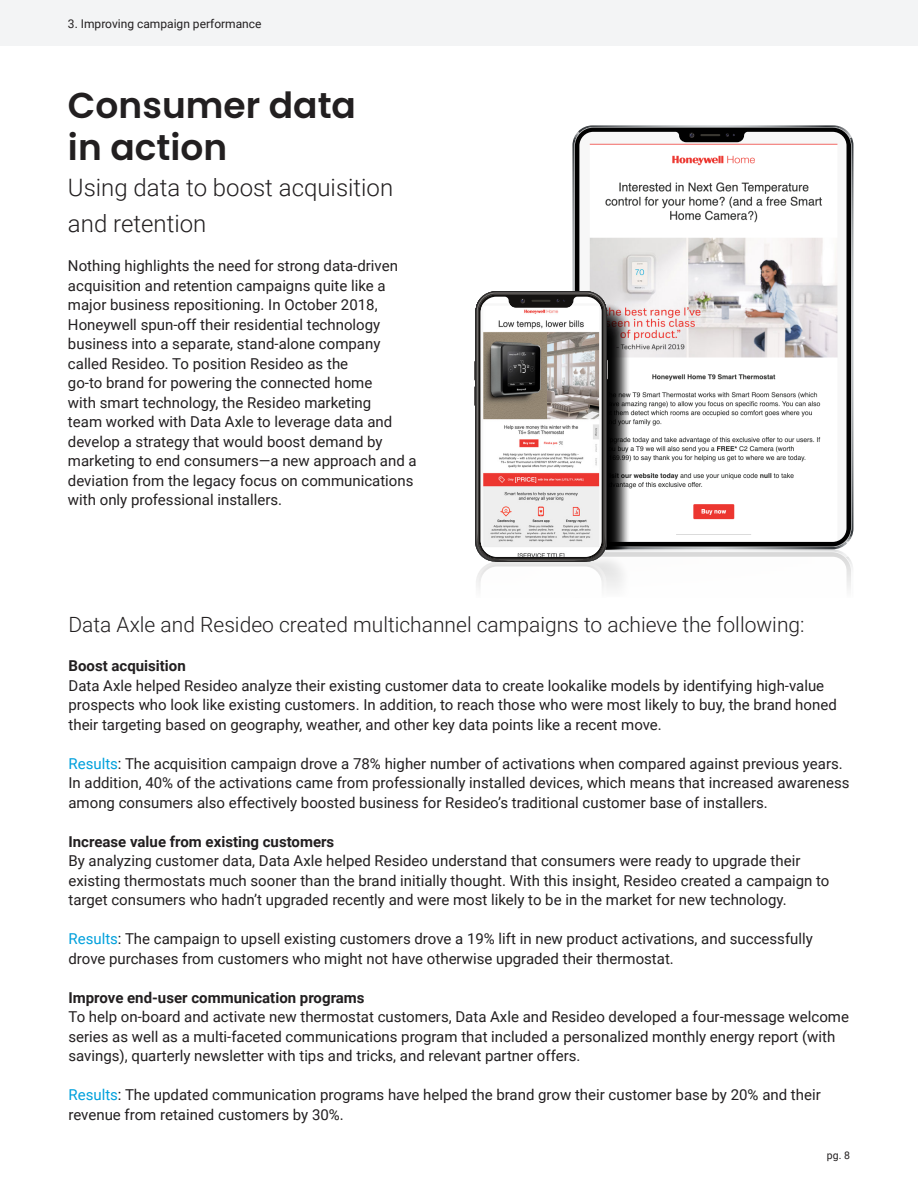
<style>
.page{position:relative;width:918px;height:1188px;background:#fff}
.page>*{position:absolute;margin:0;border:0;box-sizing:border-box;transform-origin:0 0}
.t1{font:600 36px/42px "Poppins";color:#221f20}
.t2{font:300 24px/36px "Roboto";color:#221f20}
.t3{font:300 21px "Roboto";color:#221f20}
.t4{font:15px/19.5px "Roboto";color:#221f20}
.t5{font:700 15px "Roboto";color:#221f20}
.t6{font:12px "Roboto";color:#221f20}
.t7{font:10.5px "Roboto";color:#221f20}
.s1{color:#00a0dc}
</style>
<div class="page">
<div style="left:0;top:0;width:918px;height:45px;background:#f3f4f5"></div>
<img style="left:579px;top:138px;width:268px;height:153px">
<svg style="left:578px;top:125px;width:274px;height:13px"></svg>
<hr style="left:700px;top:134px;width:20px;height:2px;background:#3a3832">
<svg style="left:474px;top:291px;width:379px;height:298px"></svg>
<p class="t6" style="left:68px;top:15px;width:195px">3. Improving campaign performance</p>
<h1 class="t1" style="left:68px;top:85px;width:290px">Consumer data in action</h1>
<h2 class="t2" style="left:68px;top:169px;width:327px">Using data to boost acquisition and retention</h2>
<p class="t4" style="left:68px;top:255px;width:350px">Nothing highlights the need for strong data-driven acquisition and retention campaigns quite like a major business repositioning. In October 2018, Honeywell spun-off their residential technology business into a separate, stand-alone company called Resideo. To position Resideo as the<br>go-to brand for powering the connected home<br>with smart technology, the Resideo marketing<br>team worked with Data Axle to leverage data and develop a strategy that would boost demand by marketing to end consumers—a new approach and a deviation from the legacy focus on communications with only professional installers.</p>
<h3 class="t3" style="left:69px;top:610px;width:738px">Data Axle and Resideo created multichannel campaigns to achieve the following:</h3>
<p class="t5" style="left:68px;top:655px;width:119px">Boost acquisition</p>
<p class="t4" style="left:68px;top:675px;width:770px">Data Axle helped Resideo analyze their existing customer data to create lookalike models by identifying high-value prospects who look like existing customers. In addition, to reach those who were most likely to buy, the brand honed their targeting based on geography, weather, and other key data points like a recent move.</p>
<p class="t4" style="left:68px;top:753px;width:783px"><span class="s1">Results</span>: The acquisition campaign drove a 78% higher number of activations when compared against previous years.<br>In addition, 40% of the activations came from professionally installed devices, which means that increased awareness among consumers also effectively boosted business for Resideo’s traditional customer base of installers.</p>
<p class="t5" style="left:68px;top:831px;width:267px">Increase value from existing customers</p>
<p class="t4" style="left:68px;top:851px;width:763px">By analyzing customer data, Data Axle helped Resideo understand that consumers were ready to upgrade their existing thermostats much sooner than the brand initially thought. With this insight, Resideo created a campaign to target consumers who hadn’t upgraded recently and were most likely to be in the market for new technology.</p>
<p class="t4" style="left:68px;top:929px;width:746px"><span class="s1">Results</span>: The campaign to upsell existing customers drove a 19% lift in new product activations, and successfully drove purchases from customers who might not have otherwise upgraded their thermostat.</p>
<p class="t5" style="left:68px;top:987px;width:298px">Improve end-user communication programs</p>
<p class="t4" style="left:68px;top:1007px;width:782px">To help on-board and activate new thermostat customers, Data Axle and Resideo developed a four-message welcome series as well as a multi-faceted communications program that included a personalized monthly energy report (with savings), quarterly newsletter with tips and tricks, and relevant partner offers.</p>
<p class="t4" style="left:68px;top:1085px;width:754px"><span class="s1">Results</span>: The updated communication programs have helped the brand grow their customer base by 20% and their revenue from retained customers by 30%.</p>
<p class="t7" style="left:827px;top:1147px;width:25px">pg. 8</p>
</div>
